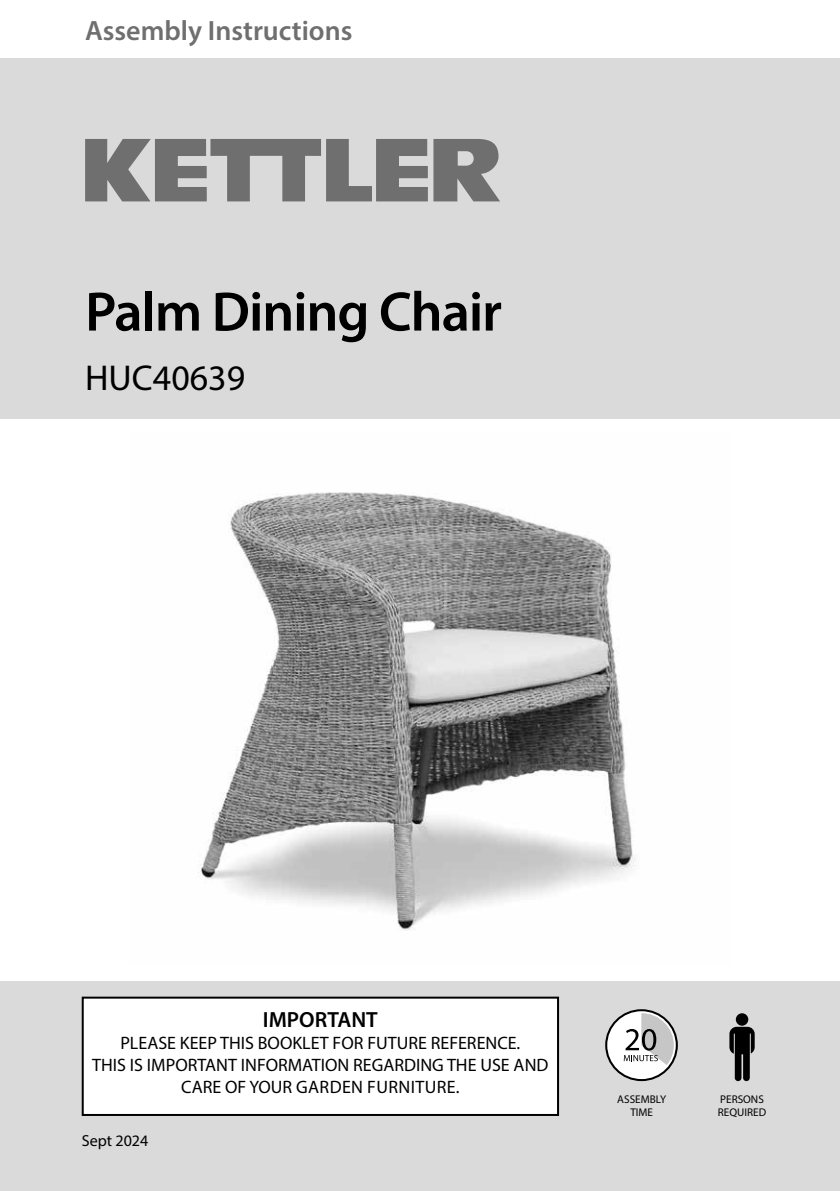
<style>
.page{position:relative;width:840px;height:1191px;background:#fff}
.page>*{position:absolute;margin:0;border:0;box-sizing:border-box;transform-origin:0 0}
.t1{font:600 56px "Myriad Pro";letter-spacing:-.02em;color:#000}
.t2{font:36px "Myriad Pro";color:#000}
.t3{font:600 28px "Myriad Pro";color:#706f6f}
.t4{font:600 22px "Myriad Pro";color:#000}
.t5{font:18px/22px "Myriad Pro";color:#000;text-align:center}
.t6{font:16px "Myriad Pro";color:#000}
.t7{font:11.2px/13.4px "Myriad Pro";color:#000;text-align:center}
</style>
<div class="page">
<img style="left:198px;top:492px;width:437px;height:438px">
<div style="left:0;top:4px;width:839px;height:414px;background:#dadada"></div>
<div style="left:0;top:0;width:839px;height:58px;background:#fff"></div>
<svg style="left:433px;top:139px;width:67px;height:62px"></svg>
<svg style="left:85px;top:139px;width:342px;height:62px"></svg>
<div style="left:0;top:981px;width:839px;height:210px;background:#dadada"></div>
<div style="left:83px;top:997px;width:474px;height:118px;background:#fff"></div>
<div style="left:82px;top:996px;width:476px;height:120px;border:2px solid #000"></div>
<div style="left:735px;top:1013px;width:12px;height:12px;background:#000;border-radius:50%"></div>
<svg style="left:729px;top:1026px;width:25px;height:55px"></svg>
<svg style="left:605px;top:1009px;width:72px;height:72px"></svg>
<h3 class="t3" style="left:85px;top:13px;width:269px">Assembly Instructions</h3>
<h1 class="t1" style="left:85px;top:276px;width:418px">Palm Dining Chair</h1>
<h2 class="t2" style="left:85px;top:356px;width:161px">HUC40639</h2>
<p class="t4" style="left:263px;top:1005px;width:116px">IMPORTANT</p>
<p class="t5" style="left:92px;top:1031px;width:457px">PLEASE KEEP THIS BOOKLET FOR FUTURE REFERENCE.<br>THIS IS IMPORTANT INFORMATION REGARDING THE USE AND<br>CARE OF YOUR GARDEN FURNITURE.</p>
<p class="t6" style="left:82px;top:1131px;width:68px">Sept 2024</p>
<p class="t7" style="left:617px;top:1092px;width:50px">ASSEMBLY<br>TIME</p>
<p class="t7" style="left:717px;top:1092px;width:50px;text-align:left">PERSONS<br>REQUIRED</p>
</div>
